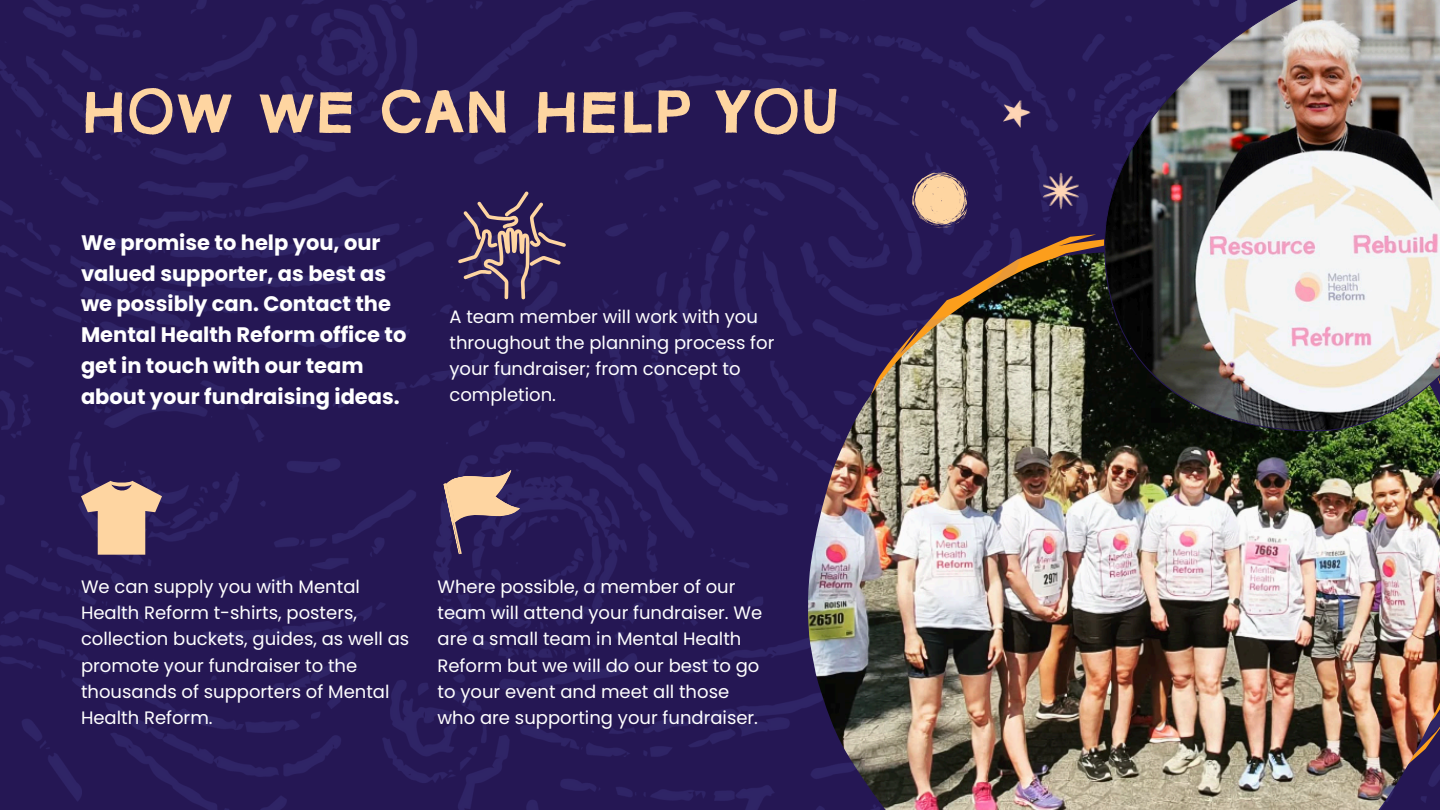
<style>
.page{position:relative;width:1440px;height:810px;background:#fff}
.page>*{position:absolute;margin:0;border:0;box-sizing:border-box;transform-origin:0 0}
.t1{font:62px "YWFTHLLVTKA";color:#fed5a1}
.t2{font:700 21px/30.8px "Poppins";color:#fff}
.t3{font:18px/26.2px "Poppins";color:#fff}
</style>
<div class="page">
<img style="left:0;top:0;width:1104px;height:810px">
<img style="left:1004px;top:100px;width:26px;height:27px">
<img style="left:1044px;top:172px;width:34px;height:38px">
<svg style="left:912px;top:172px;width:56px;height:56px;background:#b39487"></svg>
<img style="left:808px;top:245px;width:632px;height:565px">
<img style="left:1104px;top:0;width:336px;height:431px">
<svg style="left:458px;top:192px;width:108px;height:107px;background:#503d66"></svg>
<svg style="left:443px;top:466px;width:78px;height:89px;background:#745d73"></svg>
<svg style="left:81px;top:481px;width:81px;height:74px;background:#b39387"></svg>
<p class="t1" style="left:81px;top:86px;width:760px">HOW WE CAN HELP YOU</p>
<p class="t2" style="left:81px;top:227px;width:327px">We promise to help you, our valued supporter, as best as we possibly can. Contact the<br>Mental Health Reform office to get in touch with our team about your fundraising ideas.</p>
<h1 class="t3" style="left:449px;top:303px;width:326px">A team member will work with you throughout the planning process for your fundraiser; from concept to completion.</h1>
<p class="t3" style="left:81px;top:573px;width:330px">We can supply you with Mental<br>Health Reform t-shirts, posters, collection buckets, guides, as well as promote your fundraiser to the thousands of supporters of Mental<br>Health Reform.</p>
<p class="t3" style="left:438px;top:573px;width:326px">Where possible, a member of our team will attend your fundraiser. We are a small team in Mental Health Reform but we will do our best to go to your event and meet all those who are supporting your fundraiser.</p>
</div>
